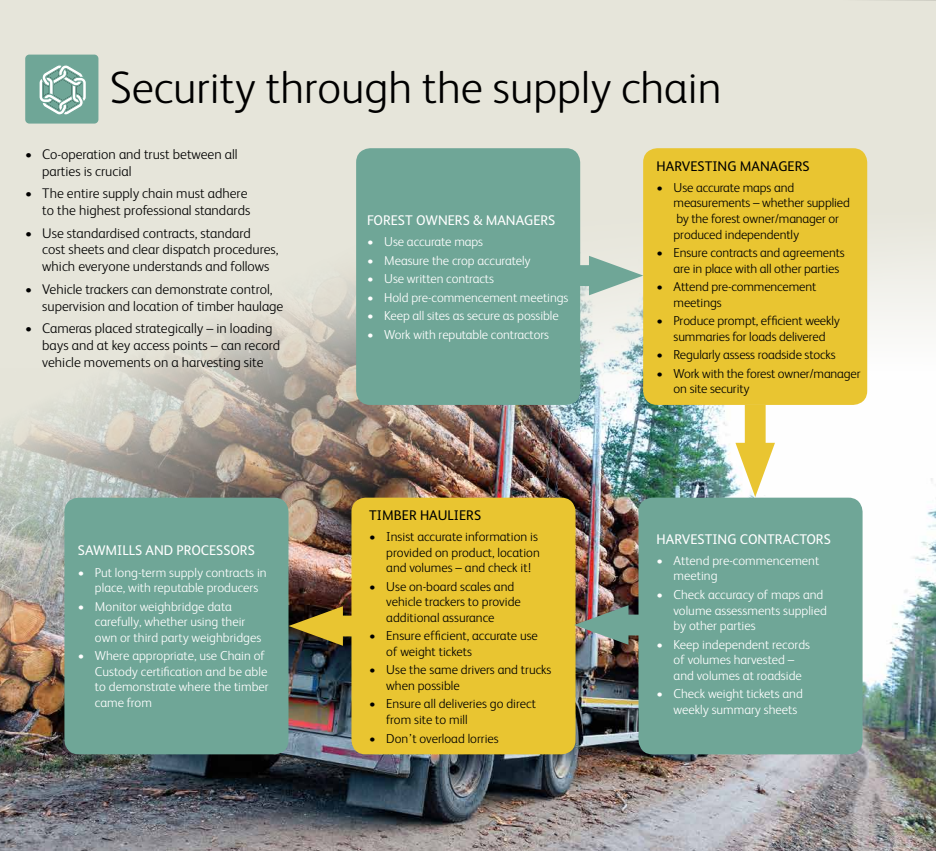
<style>
.page{position:relative;width:936px;height:851px;background:#fff}
.page>*{position:absolute;margin:0;border:0;box-sizing:border-box;transform-origin:0 0}
.t1{font:300 45.4px "FS Albert";color:#000}
.t2{font:300 14px/16.8px "FS Albert";color:#000}
.t3{font:14px "FS Albert";color:#fff}
.t4{font:14px "FS Albert";color:#000}
.t5{font:300 13px/15.6px "FS Albert";letter-spacing:-.01em;color:#000}
.t6{font:300 13px/15.6px "FS Albert";color:#fff}
</style>
<div class="page">
<img style="left:0;top:0;width:935px;height:850px">
<div style="left:356px;top:148px;width:224px;height:257px;background:#6fa697;border-radius:14px"></div>
<div style="left:643px;top:148px;width:224px;height:257px;background:#e9c531;border-radius:14px"></div>
<div style="left:64px;top:497px;width:224px;height:257px;background:#6fa697;border-radius:14px"></div>
<div style="left:351px;top:497px;width:224px;height:257px;background:#e9c531;border-radius:14px"></div>
<div style="left:638px;top:497px;width:224px;height:257px;background:#6fa697;border-radius:14px"></div>
<div style="left:577px;top:265px;width:32px;height:21px;background:#6fa697"></div>
<svg style="left:589px;top:256px;width:54px;height:39px"></svg>
<div style="left:608px;top:614px;width:32px;height:21px;background:#6fa697"></div>
<img style="left:574px;top:605px;width:54px;height:39px">
<div style="left:323px;top:615px;width:31px;height:21px;background:#e9c531"></div>
<svg style="left:288px;top:606px;width:55px;height:39px"></svg>
<div style="left:744px;top:405px;width:21px;height:57px;background:#e9c531"></div>
<svg style="left:735px;top:442px;width:40px;height:55px"></svg>
<div style="left:25px;top:55px;width:73px;height:68px;background:#6fa697;border-radius:4px"></div>
<svg style="left:39px;top:65px;width:47px;height:50px"></svg>
<h1 class="t1" style="left:110px;top:57px;width:613px">Security through the supply chain</h1>
<p class="t2" style="left:42px;top:145px;width:197px;text-indent:-17px">• Co-operation and trust between all parties is crucial</p>
<p class="t2" style="left:25px;top:184px;width:226px;text-align:right">• The entire supply chain must adhere to the highest professional standards</p>
<p class="t2" style="left:42px;top:224px;width:238px;text-indent:-17px">• Use standardised contracts, standard<br>cost sheets and clear dispatch procedures, which everyone understands and follows</p>
<p class="t2" style="left:42px;top:280px;width:243px;text-indent:-17px">• Vehicle trackers can demonstrate control, supervision and location of timber haulage</p>
<p class="t2" style="left:42px;top:319px;width:239px;text-indent:-17px">• Cameras placed strategically – in loading bays and at key access points – can record vehicle movements on a harvesting site</p>
<p class="t4" style="left:656px;top:156px;width:154px">HARVESTING MANAGERS</p>
<p class="t5" style="left:673px;top:179px;width:178px;text-indent:-17px">• Use accurate maps and measurements – whether supplied by the forest owner/manager or produced independently</p>
<p class="t5" style="left:673px;top:244px;width:172px;text-indent:-17px">• Ensure contracts and agreements are in place with all other parties</p>
<p class="t5" style="left:673px;top:278px;width:144px;text-indent:-17px">• Attend pre-commencement meetings</p>
<p class="t5" style="left:656px;top:312px;width:185px;text-align:center">• Produce prompt, efficient weekly summaries for loads delivered</p>
<p class="t5" style="left:656px;top:346px;width:180px">• Regularly assess roadside stocks</p>
<p class="t5" style="left:673px;top:365px;width:188px;text-indent:-17px">• Work with the forest owner/manager on site security</p>
<p class="t3" style="left:367px;top:211px;width:190px">FOREST OWNERS &amp; MANAGERS</p>
<p class="t6" style="left:367px;top:233px;width:117px">• Use accurate maps</p>
<p class="t6" style="left:367px;top:252px;width:165px">• Measure the crop accurately</p>
<p class="t6" style="left:367px;top:270px;width:128px">• Use written contracts</p>
<p class="t6" style="left:367px;top:289px;width:203px">• Hold pre-commencement meetings</p>
<p class="t6" style="left:367px;top:307px;width:193px">• Keep all sites as secure as possible</p>
<p class="t6" style="left:367px;top:326px;width:183px">• Work with reputable contractors</p>
<p class="t3" style="left:78px;top:541px;width:178px">SAWMILLS AND PROCESSORS</p>
<p class="t6" style="left:95px;top:563px;width:173px;text-indent:-17px">• Put long-term supply contracts in place, with reputable producers</p>
<p class="t6" style="left:95px;top:597px;width:168px;text-indent:-17px">• Monitor weighbridge data carefully, whether using their own or third party weighbridges</p>
<p class="t6" style="left:95px;top:647px;width:175px;text-indent:-17px">• Where appropriate, use Chain of<br>Custody certification and be able to demonstrate where the timber came from</p>
<p class="t4" style="left:369px;top:505px;width:113px">TIMBER HAULIERS</p>
<p class="t5" style="left:386px;top:528px;width:155px;text-indent:-17px">• Insist accurate information is provided on product, location and volumes – and check it!</p>
<p class="t5" style="left:386px;top:577px;width:136px;text-indent:-17px">• Use on-board scales and vehicle trackers to provide additional assurance</p>
<p class="t5" style="left:386px;top:627px;width:153px;text-indent:-17px">• Ensure efficient, accurate use of weight tickets</p>
<p class="t5" style="left:386px;top:661px;width:167px;text-indent:-17px">• Use the same drivers and trucks when possible</p>
<p class="t5" style="left:386px;top:695px;width:151px;text-indent:-17px">• Ensure all deliveries go direct from site to mill</p>
<p class="t5" style="left:369px;top:729px;width:131px">• Don’t overload lorries</p>
<p class="t3" style="left:656px;top:529px;width:176px">HARVESTING CONTRACTORS</p>
<p class="t6" style="left:673px;top:552px;width:147px;text-indent:-17px">• Attend pre-commencement meeting</p>
<p class="t6" style="left:673px;top:586px;width:155px;text-indent:-17px">• Check accuracy of maps and volume assessments supplied by other parties</p>
<p class="t6" style="left:673px;top:635px;width:138px;text-indent:-17px">• Keep independent records of volumes harvested – and volumes at roadside</p>
<p class="t6" style="left:673px;top:685px;width:131px;text-indent:-17px">• Check weight tickets and weekly summary sheets</p>
</div>
